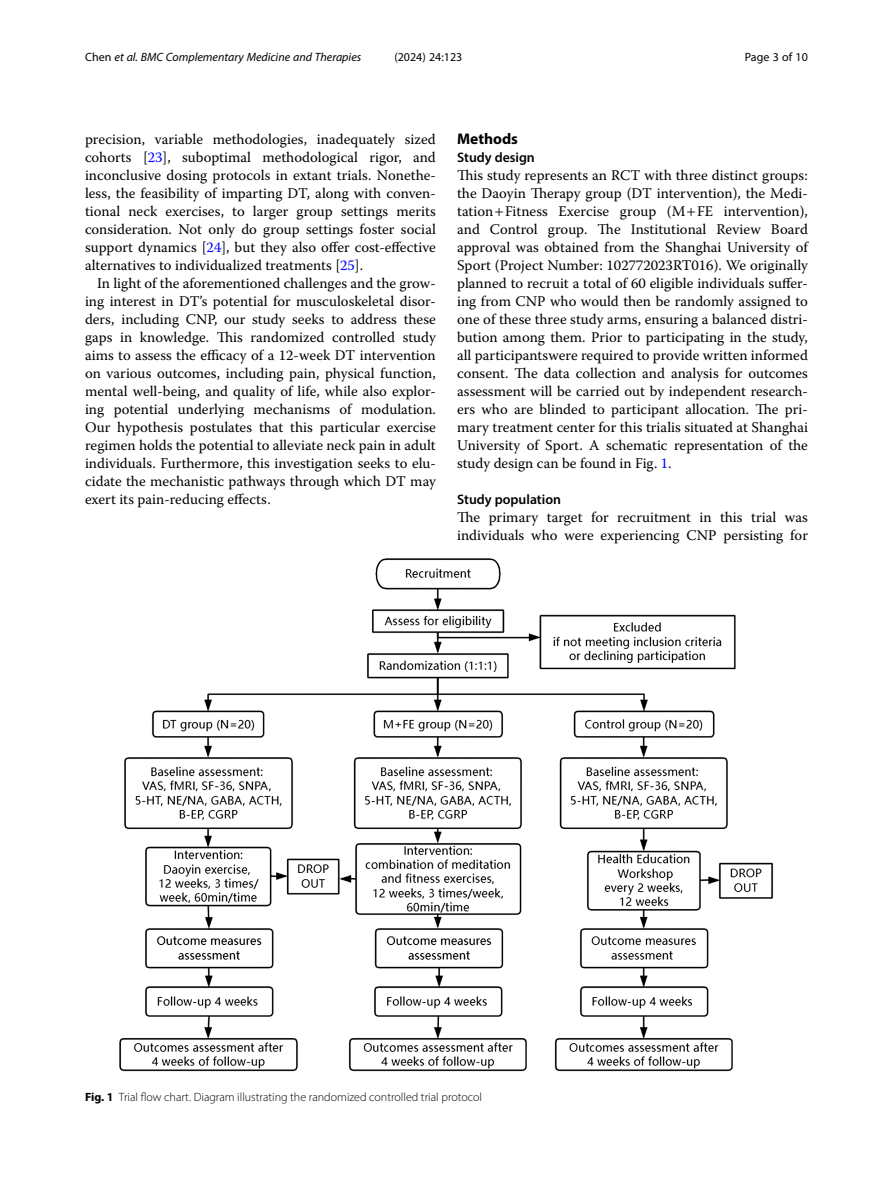
<style>
.page{position:relative;width:893px;height:1191px;background:#fff}
.page>*{position:absolute;margin:0;border:0;box-sizing:border-box;transform-origin:0 0}
.Head_1{font:700 15.45px "Myriad Pro";color:#000}
.Body_Text_Indent{font:14.7px/18px "Warnock Pro";color:#000;text-align:justify}
.Body_Text{font:14.7px/18px "Warnock Pro";color:#000;text-align:justify}
.Head_2{font:600 13.8px "Myriad Pro";color:#000}
.Head_2_After_1{font:600 13.8px "Myriad Pro";color:#000}
.Figure_Caption{font:300 12px "Myriad Pro";color:#000}
.t1{font:italic 12px "Myriad Pro";color:#000}
.t2{font:12px "Myriad Pro";color:#000}
.s1{font-style:normal}
.s2{color:#00f}
.s3{font-weight:700}
</style>
<div class="page">
<img style="left:119px;top:558px;width:655px;height:514px">
<p class="t1" style="left:85px;top:50px;width:278px"><span class="s1">Chen</span> et al. BMC Complementary Medicine and Therapies</p>
<p class="t2" style="left:394px;top:50px;width:70px">(2024) 24:123</p>
<p class="t2" style="left:745px;top:50px;width:65px">Page 3 of 10</p>
<p class="Body_Text_Indent" style="left:85px;top:130px;width:352px">precision, variable methodologies, inadequately sized cohorts [<span class="s2">23</span>], suboptimal methodological rigor, and inconclusive dosing protocols in extant trials. Nonethe&shy;less, the feasibility of imparting DT, along with conven&shy;tional neck exercises, to larger group settings merits consideration. Not only do group settings foster social support dynamics [<span class="s2">24</span>], but they also offer cost-effective alternatives to individualized treatments [<span class="s2">25</span>].</p>
<p class="Body_Text_Indent" style="left:85px;top:274px;width:352px;text-indent:12px">In light of the aforementioned challenges and the grow&shy;ing interest in DT’s potential for musculoskeletal disor&shy;ders, including CNP, our study seeks to address these gaps in knowledge. This randomized controlled study aims to assess the efficacy of a 12-week DT intervention on various outcomes, including pain, physical function, mental well-being, and quality of life, while also explor&shy;ing potential underlying mechanisms of modulation.<br>Our hypothesis postulates that this particular exercise regimen holds the potential to alleviate neck pain in adult individuals. Furthermore, this investigation seeks to elu&shy;cidate the mechanistic pathways through which DT may exert its pain-reducing effects.</p>
<p class="Head_1" style="left:457px;top:129px;width:62px">Methods</p>
<p class="Head_2_After_1" style="left:457px;top:149px;width:79px">Study design</p>
<p class="Body_Text" style="left:457px;top:166px;width:352px">This study represents an RCT with three distinct groups: the Daoyin Therapy group (DT intervention), the Medi&shy;tation Fitness Exercise group (M FE intervention), and Control group. The Institutional Review Board approval was obtained from the Shanghai University of Sport (Project Number: 102772023RT016). We originally planned to recruit a total of 60 eligible individuals suffer&shy;ing from CNP who would then be randomly assigned to one of these three study arms, ensuring a balanced distri&shy;bution among them. Prior to participating in the study, all participantswere required to provide written informed consent. The data collection and analysis for outcomes assessment will be carried out by independent research&shy;ers who are blinded to participant allocation. The pri&shy;mary treatment center for this trialis situated at Shanghai University of Sport. A schematic representation of the study design can be found in Fig. <span class="s2">1</span>.</p>
<p class="Head_2" style="left:457px;top:491px;width:105px">Study population</p>
<p class="Body_Text" style="left:457px;top:508px;width:352px">The primary target for recruitment in this trial was individuals who were experiencing CNP persisting for</p>
<p class="Figure_Caption" style="left:85px;top:1089px;width:399px"><span class="s3">Fig. 1</span> Trial flow chart. Diagram illustrating the randomized controlled trial protocol</p>
</div>
